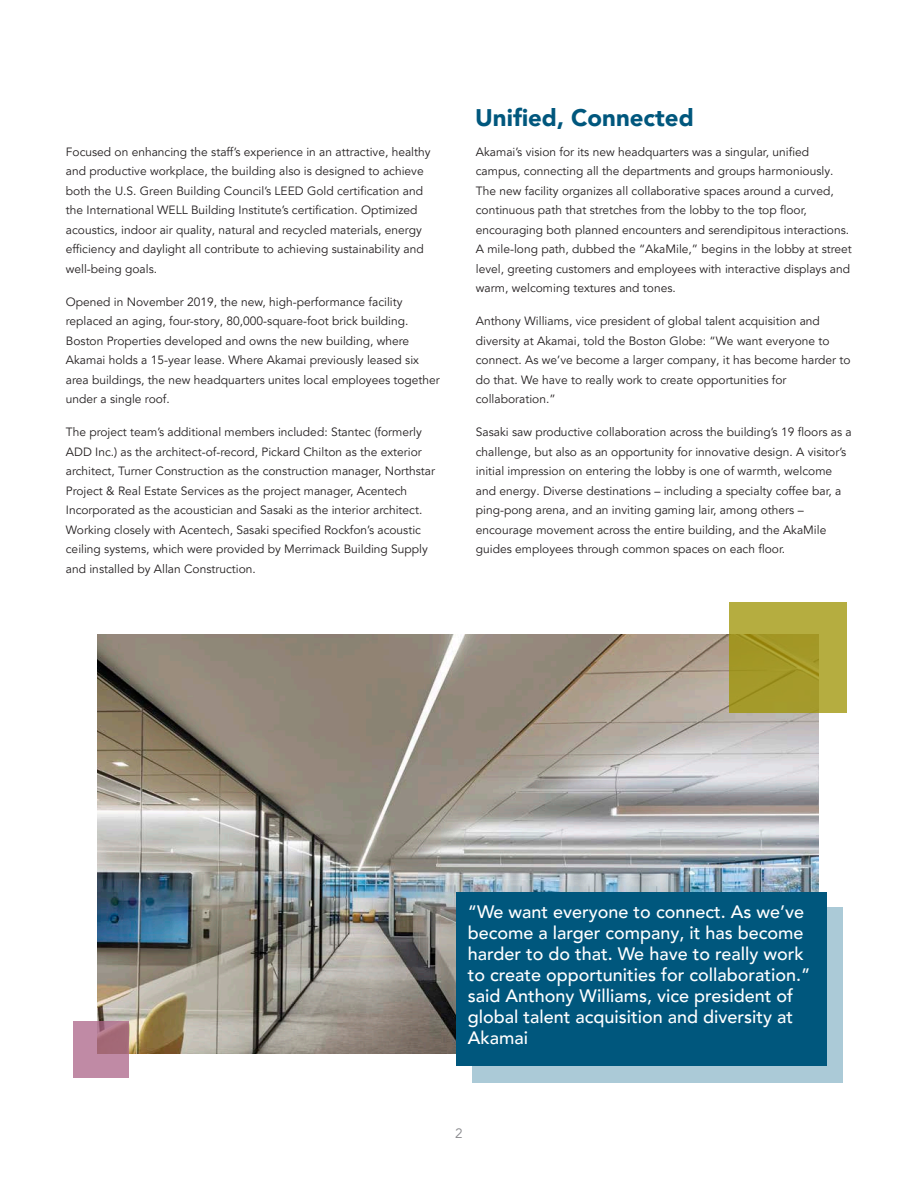
<style>
.page{position:relative;width:918px;height:1188px;background:#fff}
.page>*{position:absolute;margin:0;border:0;box-sizing:border-box;transform-origin:0 0}
.Body_Copy{font:900 24px "Avenir LT Pro";color:#00577d}
.Callout_Body_text{font:500 18px/21px "Avenir LT Pro";color:#fff}
.t1{font:13.5px "Avenir LT Pro";color:#88888c}
.Body_Copy-2{font:12px/19.5px "Avenir LT Pro";color:#231f20}
</style>
<div class="page">
<img style="left:97px;top:634px;width:722px;height:420px">
<div style="left:472px;top:907px;width:370px;height:175px;background:#abcad7"></div>
<div style="left:456px;top:892px;width:370px;height:174px;background:#00577d"></div>
<svg style="left:729px;top:603px;width:117px;height:110px;fill:#a69b2c"></svg>
<svg style="left:73px;top:1022px;width:56px;height:56px;fill:#c08aa5"></svg>
<p class="Body_Copy-2" style="left:66px;top:142px;width:366px">Focused on enhancing the staff’s experience in an attractive, healthy and productive workplace, the building also is designed to achieve both the U.S. Green Building Council’s LEED Gold certification and the International WELL Building Institute’s certification. Optimized acoustics, indoor air quality, natural and recycled materials, energy efficiency and daylight all contribute to achieving sustainability and well-being goals.</p>
<p class="Body_Copy-2" style="left:66px;top:292px;width:376px">Opened in November 2019, the new, high-performance facility replaced an aging, four-story, 80,000-square-foot brick building.<br>Boston Properties developed and owns the new building, where Akamai holds a 15-year lease. Where Akamai previously leased six area buildings, the new headquarters unites local employees together under a single roof.</p>
<p class="Body_Copy-2" style="left:66px;top:423px;width:371px">The project team’s additional members included: Stantec (formerly ADD Inc.) as the architect-of-record, Pickard Chilton as the exterior architect, Turner Construction as the construction manager, Northstar Project &amp; Real Estate Services as the project manager, Acentech Incorporated as the acoustician and Sasaki as the interior architect.<br>Working closely with Acentech, Sasaki specified Rockfon’s acoustic ceiling systems, which were provided by Merrimack Building Supply and installed by Allan Construction.</p>
<p class="Body_Copy" style="left:475px;top:103px;width:220px">Unified, Connected</p>
<p class="Body_Copy-2" style="left:476px;top:142px;width:378px">Akamai’s vision for its new headquarters was a singular, unified campus, connecting all the departments and groups harmoniously.<br>The new facility organizes all collaborative spaces around a curved, continuous path that stretches from the lobby to the top floor, encouraging both planned encounters and serendipitous interactions.<br>A mile-long path, dubbed the “AkaMile,” begins in the lobby at street level, greeting customers and employees with interactive displays and warm, welcoming textures and tones.</p>
<p class="Body_Copy-2" style="left:476px;top:312px;width:376px">Anthony Williams, vice president of global talent acquisition and diversity at Akamai, told the Boston Globe: “We want everyone to connect. As we’ve become a larger company, it has become harder to do that. We have to really work to create opportunities for collaboration.”</p>
<p class="Body_Copy-2" style="left:476px;top:423px;width:377px">Sasaki saw productive collaboration across the building’s 19 floors as a challenge, but also as an opportunity for innovative design. A visitor’s initial impression on entering the lobby is one of warmth, welcome and energy. Diverse destinations – including a specialty coffee bar, a ping-pong arena, and an inviting gaming lair, among others – encourage movement across the entire building, and the AkaMile guides employees through common spaces on each floor.</p>
<p class="Callout_Body_text" style="left:468px;top:901px;width:344px">“We want everyone to connect. As we’ve become a larger company, it has become harder to do that. We have to really work to create opportunities for collaboration.” said Anthony Williams, vice president of global talent acquisition and diversity at Akamai</p>
<p class="t1" style="left:455px;top:1126px;width:9px">2</p>
</div>
